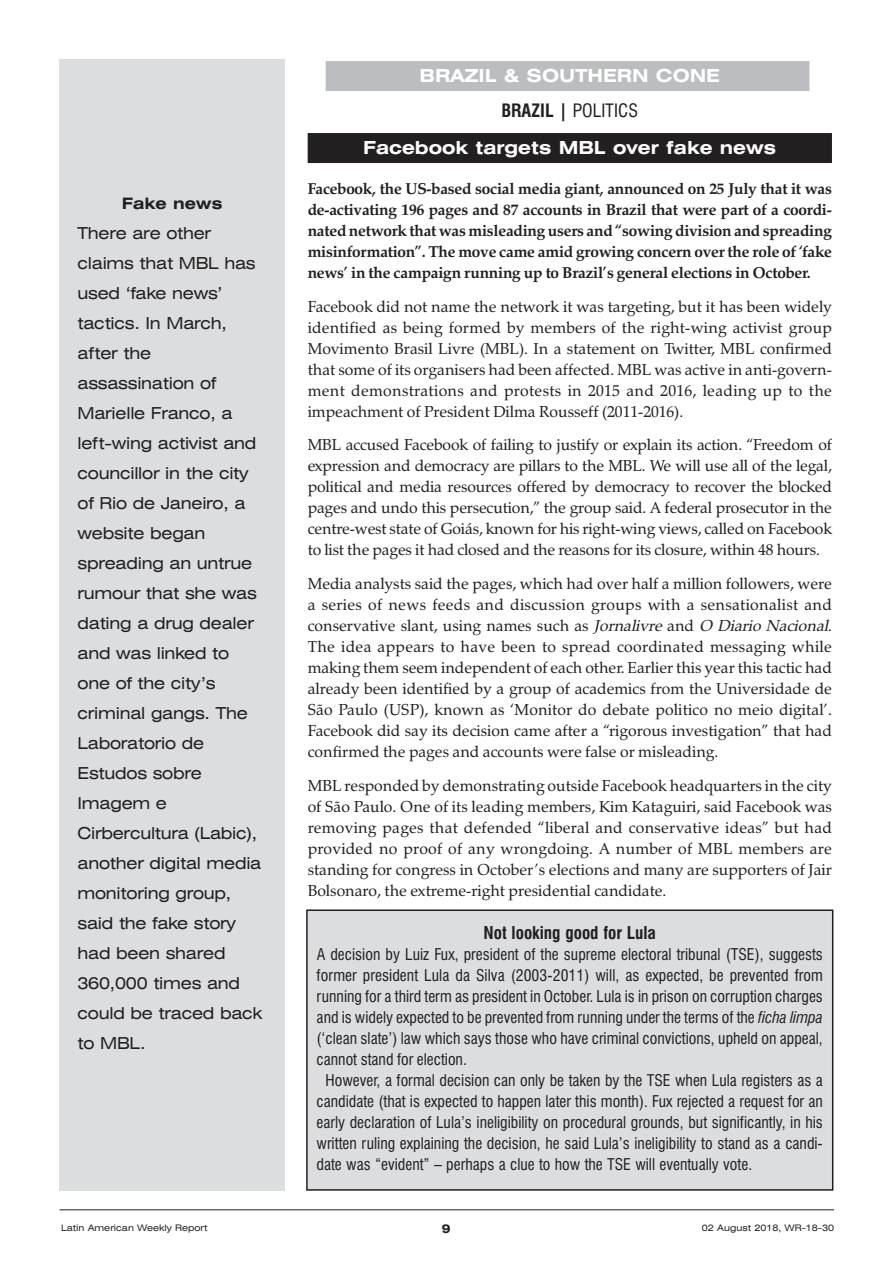
<style>
.page{position:relative;width:893px;height:1263px;background:#fff}
.page>*{position:absolute;margin:0;border:0;box-sizing:border-box;transform-origin:0 0}
.t1{font:700 expanded 18px/34.5px "Swiss 721 BT";color:#fff;text-align:center}
.t2{font:700 condensed 17.25px "Swiss 721 BT";color:#231f20}
.t3{font:expanded 16.5px/30px "Swiss 721 BT";letter-spacing:-.015em;color:#231f20}
.t4{font:15.75px/21px "Zapf Calligraphic 801 BT";color:#231f20;text-align:justify}
.t5{font:condensed 15.75px "Swiss 721 BT";color:#231f20}
.t6{font:700 15.75px/21px "Zapf Calligraphic 801 BT";letter-spacing:-.015em;color:#231f20;text-align:justify}
.t7{font:700 expanded 15.75px "Swiss 721 BT";color:#231f20}
.t8{font:700 expanded 12px "Swiss 721 BT";color:#231f20}
.t9{font:expanded 9px "Swiss 721 BT";color:#231f20}
.s1{font-stretch:condensed;color:#231f20}
.s2{font-weight:400;font-stretch:condensed;color:#231f20}
.s3{font-style:italic}
</style>
<div class="page">
<div style="left:326px;top:61px;width:483px;height:30px;background:#bcbdc0"></div>
<div style="left:308px;top:133px;width:524px;height:30px;background:#231f20"></div>
<div style="left:60px;top:60px;width:225px;height:1131px;background:#dcdddf"></div>
<hr style="left:60px;top:1209px;width:774px;height:1px;background:#231f20">
<div style="left:307px;top:910px;width:526px;height:280px;background:#dcdddf"></div>
<div style="left:306px;top:909px;width:527px;height:282px;border:2px solid #231f20"></div>
<p class="t7" style="left:122px;top:194px;width:102px">Fake news</p>
<p class="t3" style="left:78px;top:218px;width:186px">There are other claims that MBL has used ‘fake news’ tactics. In March, after the assassination of<br>Marielle Franco, a left-wing activist and councillor in the city of Rio de Janeiro, a website began spreading an untrue rumour that she was dating a drug dealer and was linked to one of the city’s criminal gangs. The<br>Laboratorio de<br>Estudos sobre<br>Imagem e<br>Cirbercultura (Labic), another digital media monitoring group, said the fake story had been shared<br>360,000 times and could be traced back to MBL.</p>
<p class="t1" style="left:420px;top:59px;width:302px">BRAZIL &amp; SOUTHERN CONE<br><span class="s1">BRAZIL |</span> <span class="s2">POLITICS</span></p>
<p class="t1" style="left:363px;top:131px;width:414px">Facebook targets MBL over fake news</p>
<p class="t6" style="left:308px;top:178px;width:526px">Facebook, the US-based social media giant, announced on 25 July that it was de-activating 196 pages and 87 accounts in Brazil that were part of a coordi&shy;nated network that was misleading users and “sowing division and spreading misinformation”. The move came amid growing concern over the role of ‘fake news’ in the campaign running up to Brazil’s general elections in October.</p>
<p class="t4" style="left:308px;top:296px;width:526px">Facebook did not name the network it was targeting, but it has been widely identified as being formed by members of the right-wing activist group Movimento Brasil Livre (MBL). In a statement on Twitter, MBL confirmed that some of its organisers had been affected. MBL was active in anti-govern&shy;ment demonstrations and protests in 2015 and 2016, leading up to the impeachment of President Dilma Rousseff (2011-2016).</p>
<p class="t4" style="left:308px;top:434px;width:526px">MBL accused Facebook of failing to justify or explain its action. “Freedom of expression and democracy are pillars to the MBL. We will use all of the legal, political and media resources offered by democracy to recover the blocked pages and undo this persecution,” the group said. A federal prosecutor in the centre-west state of Goiás, known for his right-wing views, called on Facebook to list the pages it had closed and the reasons for its closure, within 48 hours.</p>
<p class="t4" style="left:308px;top:573px;width:526px">Media analysts said the pages, which had over half a million followers, were a series of news feeds and discussion groups with a sensationalist and conservative slant, using names such as <span class="s3">Jornalivre</span>and <span class="s3">ODiarioNacional</span>.<br>The idea appears to have been to spread coordinated messaging while making them seem independent of each other. Earlier this year this tactic had already been identified by a group of academics from the Universidade de São Paulo (USP), known as ‘Monitor do debate politico no meio digital’.<br>Facebook did say its decision came after a “rigorous investigation” that had confirmed the pages and accounts were false or misleading.</p>
<p class="t4" style="left:308px;top:775px;width:526px">MBL responded by demonstrating outside Facebook headquarters in the city of São Paulo. One of its leading members, Kim Kataguiri, said Facebook was removing pages that defended “liberal and conservative ideas” but had provided no proof of any wrongdoing. A number of MBL members are standing for congress in October’s elections and many are supporters of Jair Bolsonaro, the extreme-right presidential candidate.</p>
<p class="t2" style="left:484px;top:923px;width:174px">Not looking good for Lula</p>
<p class="t5" style="left:317px;top:945px;width:508px">A decision by Luiz Fux, president of the supreme electoral tribunal (TSE), suggests</p>
<p class="t5" style="left:317px;top:966px;width:508px">former president Lula da Silva (2003-2011) will, as expected, be prevented from</p>
<p class="t5" style="left:317px;top:987px;width:508px">running for a third term as president in October. Lula is in prison on corruption charges</p>
<p class="t5" style="left:317px;top:1008px;width:508px">and is widely expected to be prevented from running under the terms of the <span class="s3">ficha limpa</span></p>
<p class="t5" style="left:317px;top:1029px;width:508px">(‘clean slate’) law which says those who have criminal convictions, upheld on appeal,</p>
<p class="t5" style="left:317px;top:1050px;width:152px">cannot stand for election.</p>
<p class="t5" style="left:326px;top:1071px;width:499px">However, a formal decision can only be taken by the TSE when Lula registers as a</p>
<p class="t5" style="left:317px;top:1092px;width:508px">candidate (that is expected to happen later this month). Fux rejected a request for an</p>
<p class="t5" style="left:317px;top:1113px;width:508px">early declaration of Lula’s ineligibility on procedural grounds, but significantly, in his</p>
<p class="t5" style="left:317px;top:1134px;width:508px">written ruling explaining the decision, he said Lula’s ineligibility to stand as a candi-</p>
<p class="t5" style="left:317px;top:1155px;width:437px">date was “evident” – perhaps a clue to how the TSE will eventually vote.</p>
<p class="t9" style="left:61px;top:1223px;width:148px">Latin American Weekly Report</p>
<p class="t8" style="left:442px;top:1221px;width:10px">9</p>
<p class="t9" style="left:702px;top:1223px;width:134px">02 August 2018, WR-18-30</p>
</div>
